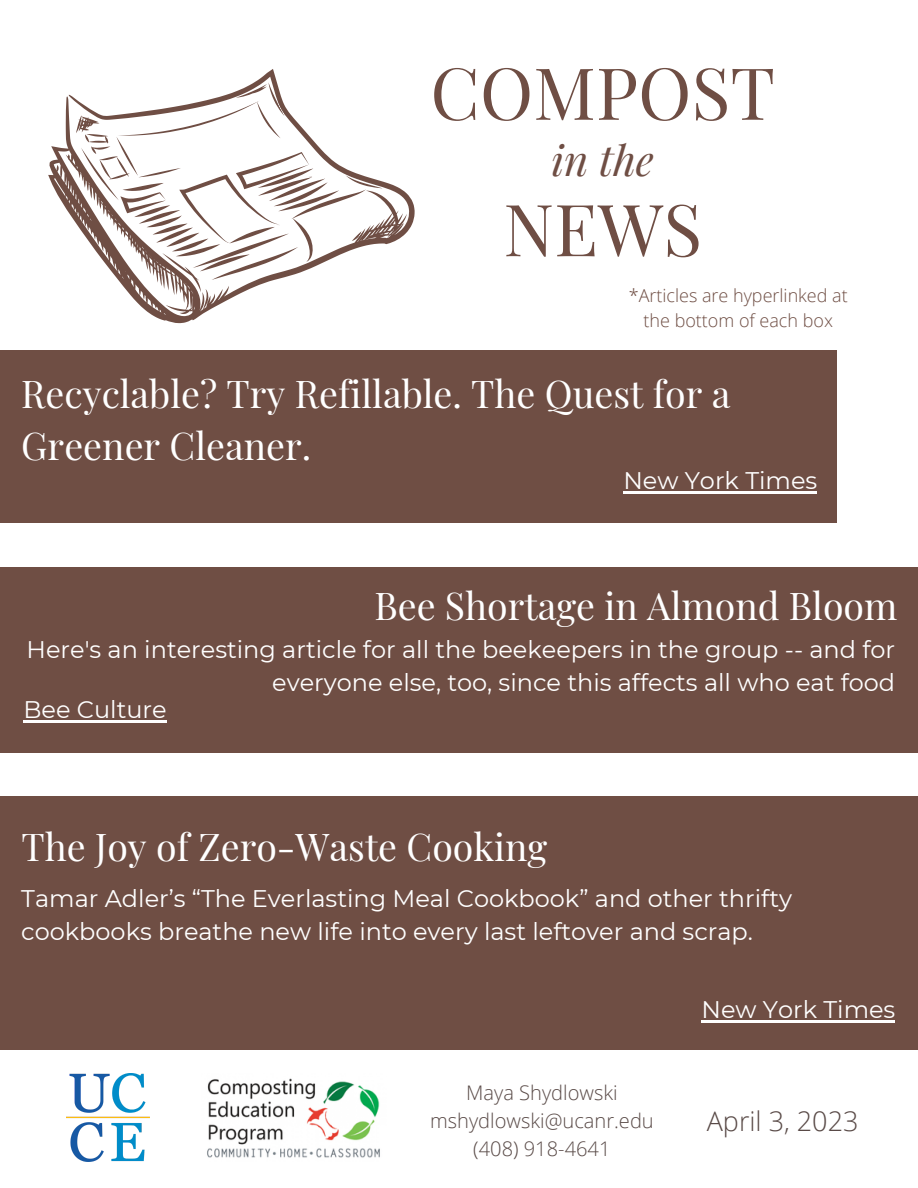
<style>
.page{position:relative;width:918px;height:1188px;background:#fff}
.page>*{position:absolute;margin:0;border:0;box-sizing:border-box;transform-origin:0 0}
.t1{font:72px "Playfair Display";color:#6f4e44}
.t2{font:italic 42px "Playfair Display";color:#6f4e44}
.t3{font:37.5px/51.8px "Playfair Display";color:#fff}
.t4{font:300 27px "Open Sans";color:#594a47}
.t5{font:24px/32.7px "Montserrat";color:#fff}
.t6{font:300 20.1px/28.2px "Open Sans";color:#594a47;text-align:center}
.t7{font:300 18px/24.8px "Open Sans";color:#6f4e44;text-align:center}
</style>
<div class="page">
<svg style="left:48px;top:69px;width:367px;height:254px"></svg>
<img style="left:66px;top:1074px;width:83px;height:88px">
<img style="left:207px;top:1078px;width:173px;height:80px">
<div style="left:0;top:796px;width:918px;height:253px;background:#6f4e44"></div>
<div style="left:0;top:568px;width:918px;height:184px;background:#6f4e44"></div>
<div style="left:0;top:350px;width:837px;height:172px;background:#6f4e44"></div>
<hr style="left:24px;top:721px;width:143px;height:2px;background:#fff">
<hr style="left:623px;top:492px;width:194px;height:2px;background:#fff">
<hr style="left:701px;top:1020px;width:194px;height:3px;background:#fff">
<h1 class="t1" style="left:430px;top:42px;width:346px">COMPOST</h1>
<h2 class="t2" style="left:552px;top:131px;width:104px">in the</h2>
<h1 class="t1" style="left:503px;top:178px;width:200px">NEWS</h1>
<p class="t7" style="left:629px;top:283px;width:220px">*Articles are hyperlinked at the bottom of each box</p>
<h3 class="t3" style="left:21px;top:367px;width:711px">Recyclable? Try Refillable. The Quest for a<br>Greener Cleaner.</h3>
<p class="t5" style="left:623px;top:464px;width:195px">New York Times</p>
<h3 class="t3" style="left:374px;top:578px;width:525px">Bee Shortage in Almond Bloom</h3>
<p class="t5" style="left:27px;top:633px;width:870px;text-align:right">Here's an interesting article for all the beekeepers in the group -- and for everyone else, too, since this affects all who eat food</p>
<p class="t5" style="left:24px;top:693px;width:145px">Bee Culture</p>
<h3 class="t3" style="left:21px;top:819px;width:527px">The Joy of Zero-Waste Cooking</h3>
<p class="t5" style="left:21px;top:882px;width:772px">Tamar Adler’s “The Everlasting Meal Cookbook” and other thrifty cookbooks breathe new life into every last leftover and scrap.</p>
<p class="t6" style="left:430px;top:1078px;width:225px">Maya Shydlowski mshydlowski@ucanr.edu (408) 918-4641</p>
<p class="t5" style="left:701px;top:993px;width:195px">New York Times</p>
<p class="t4" style="left:707px;top:1102px;width:153px">April 3, 2023</p>
</div>
